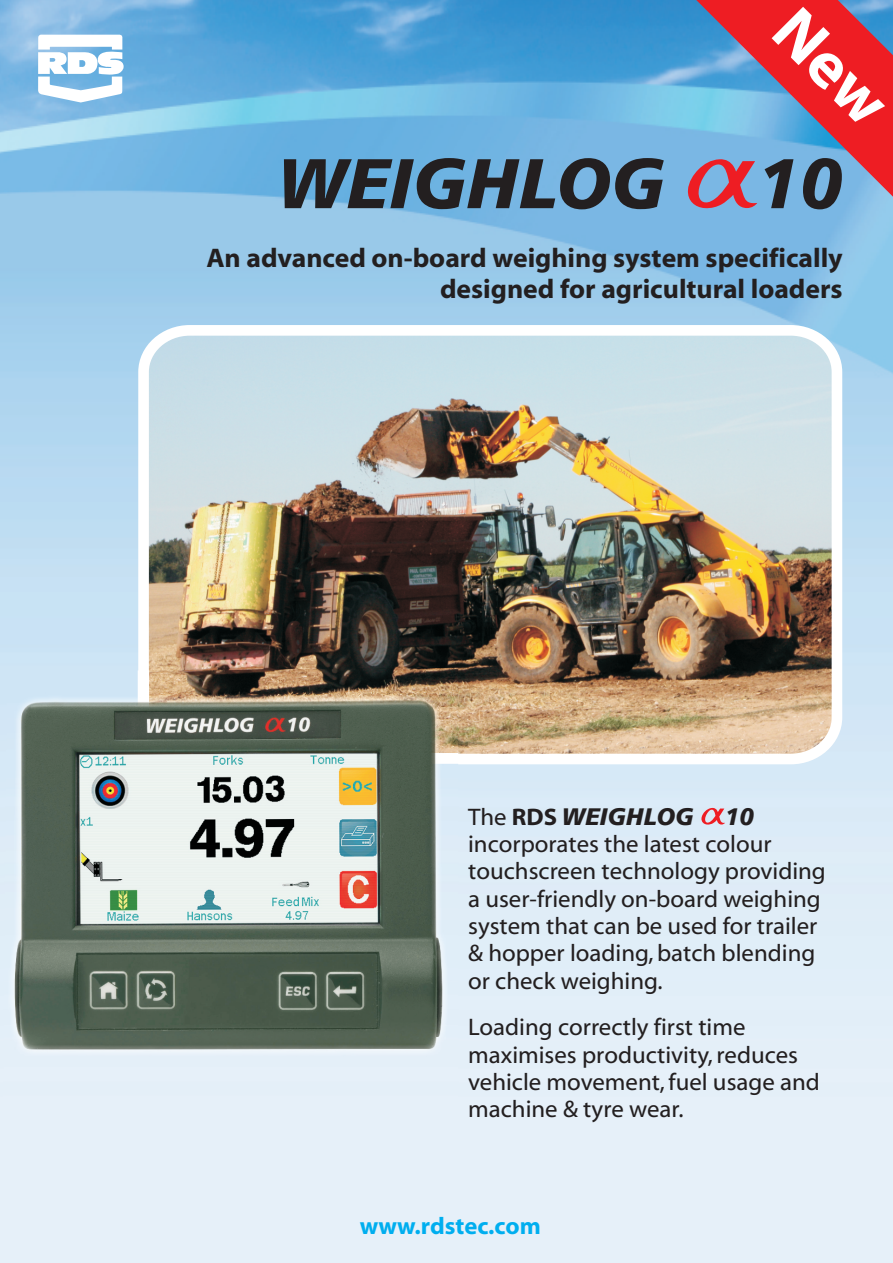
<style>
.page{position:relative;width:893px;height:1263px;background:#fff}
.page>*{position:absolute;margin:0;border:0;box-sizing:border-box;transform-origin:0 0}
.t1{font:70.5px "Humanist 777 BT Black B,Italic";color:#231f20}
.t2{font:700 27px/30.8px "Myriad Web Pro";color:#231f20;text-align:right}
.t3{font:24px/27.3px "Myriad Web Pro";color:#231f20}
.t4{font:24px "Humanist 777 BT Black B,Italic";color:#231f20}
.t5{font:700 24px "Myriad Web Pro";color:#00aeef}
.s1{font-family:"Myriad Web Pro"}
.s2{font-family:"Myriad Web Pro";font-weight:700}
</style>
<div class="page">
<img style="left:0;top:0;width:893px;height:1263px">
<svg style="left:38px;top:35px;width:86px;height:67px"></svg>
<img style="left:133px;top:320px;width:715px;height:450px">
<svg style="left:679px;top:0;width:214px;height:211px;background:#8d8eb1"></svg>
<img style="left:3px;top:668px;width:455px;height:449px">
<svg style="left:701px;top:808px;width:24px;height:17px"></svg>
<svg style="left:772px;top:7px;width:113px;height:122px;background:#d43240"></svg>
<h1 class="t1" style="left:278px;top:155px;width:389px">WEIGHLOG</h1>
<h1 class="t1" style="left:757px;top:155px;width:88px">10</h1>
<p class="t2" style="left:206px;top:245px;width:638px">An advanced on-board weighing system specifically designed for agricultural loaders</p>
<p class="t4" style="left:468px;top:806px;width:227px"><span class="s1">The</span> <span class="s2">RDS</span> WEIGHLOG</p>
<p class="t4" style="left:725px;top:806px;width:31px">10</p>
<p class="t3" style="left:468px;top:832px;width:359px">incorporates the latest colour touchscreen technology providing a user-friendly on-board weighing system that can be used for trailer &amp; hopper loading, batch blending or check weighing.</p>
<p class="t3" style="left:468px;top:1015px;width:353px">Loading correctly first time maximises productivity, reduces vehicle movement, fuel usage and machine &amp; tyre wear.</p>
<p class="t5" style="left:360px;top:1216px;width:182px">www.rdstec.com</p>
</div>
